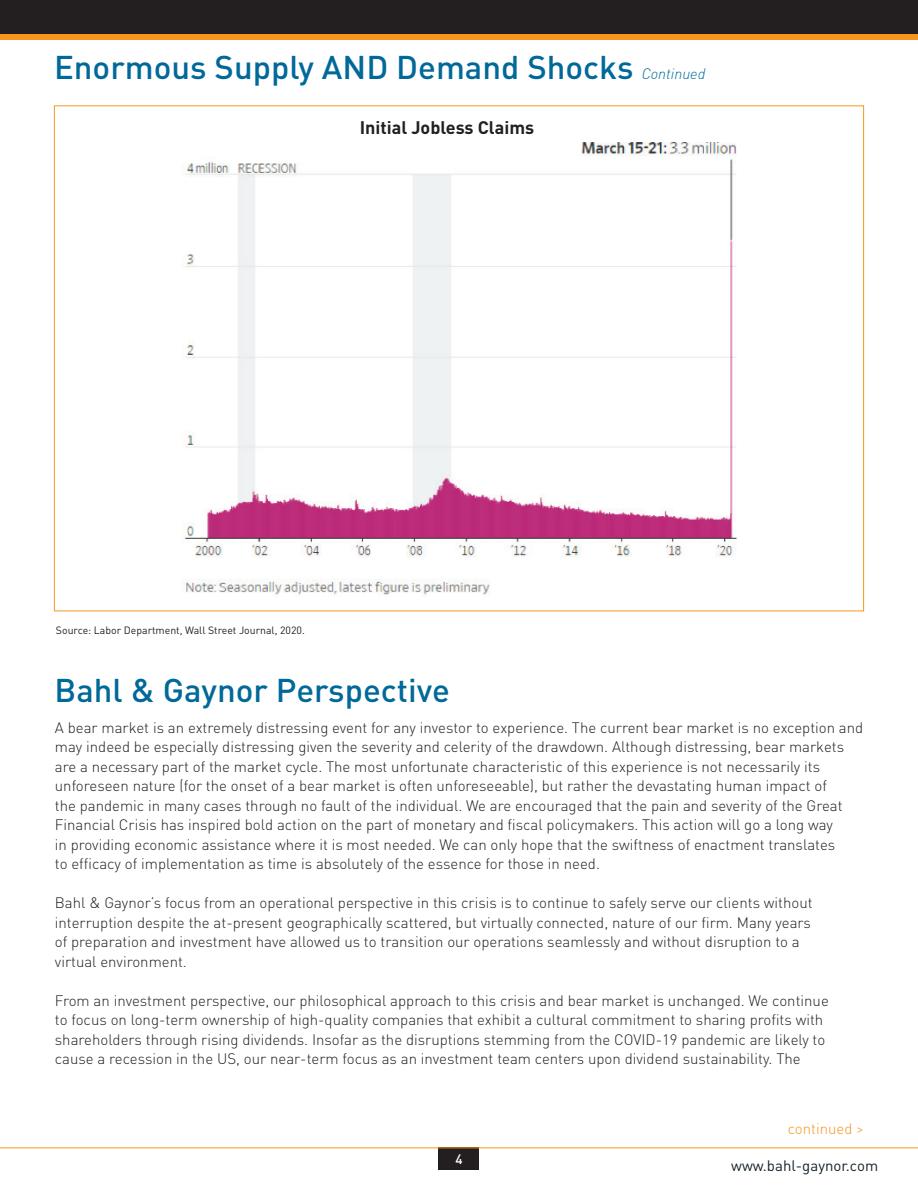
<style>
.page{position:relative;width:918px;height:1188px;background:#fff}
.page>*{position:absolute;margin:0;border:0;box-sizing:border-box;transform-origin:0 0}
.t1{font:500 32.55px "DIN Pro";color:#006999}
.t2{font:700 18px "DIN Pro";color:#231f20}
.t3{font:300 15px/19.5px "DIN Pro";color:#231f20}
.t4{font:15px "DIN Pro";color:#17222a}
.t5{font:300 15px "DIN Pro";color:#f7951f}
.t6{font:500 13.5px "DIN Pro";color:#fff}
.t7{font:10.5px "DIN Pro";color:#231f20}
.s1{font-family:"DIN";font-weight:300;font-style:italic;font-size:15px}
</style>
<div class="page">
<div style="left:439px;top:1148px;width:40px;height:22px;background:#231f20"></div>
<hr style="left:0;top:1148px;width:918px;height:1px;background:#f7951f">
<div style="left:0;top:0;width:918px;height:38px;background:#231f20"></div>
<div style="left:0;top:34px;width:918px;height:5px;background:#f7951f"></div>
<img style="left:183px;top:142px;width:554px;height:453px">
<h1 class="t1" style="left:54px;top:45px;width:653px">Enormous Supply AND Demand Shocks <span class="s1">Continued</span></h1>
<p class="t2" style="left:360px;top:116px;width:176px">Initial Jobless Claims</p>
<p class="t7" style="left:56px;top:623px;width:250px">Source: Labor Department, Wall Street Journal, 2020.</p>
<h1 class="t1" style="left:54px;top:668px;width:397px">Bahl &amp; Gaynor Perspective</h1>
<p class="t3" style="left:55px;top:717px;width:810px">A bear market is an extremely distressing event for any investor to experience. The current bear market is no exception and may indeed be especially distressing given the severity and celerity of the drawdown. Although distressing, bear markets are a necessary part of the market cycle. The most unfortunate characteristic of this experience is not necessarily its unforeseen nature (for the onset of a bear market is often unforeseeable), but rather the devastating human impact of<br>the pandemic in many cases through no fault of the individual. We are encouraged that the pain and severity of the Great Financial Crisis has inspired bold action on the part of monetary and fiscal policymakers. This action will go a long way<br>in providing economic assistance where it is most needed. We can only hope that the swiftness of enactment translates<br>to efficacy of implementation as time is absolutely of the essence for those in need.</p>
<p class="t3" style="left:55px;top:892px;width:759px">Bahl &amp; Gaynor’s focus from an operational perspective in this crisis is to continue to safely serve our clients without interruption despite the at-present geographically scattered, but virtually connected, nature of our firm. Many years of preparation and investment have allowed us to transition our operations seamlessly and without disruption to a virtual environment.</p>
<p class="t3" style="left:55px;top:990px;width:775px">From an investment perspective, our philosophical approach to this crisis and bear market is unchanged. We continue to focus on long-term ownership of high-quality companies that exhibit a cultural commitment to sharing profits with shareholders through rising dividends. Insofar as the disruptions stemming from the COVID-19 pandemic are likely to cause a recession in the US, our near-term focus as an investment team centers upon dividend sustainability. The</p>
<p class="t6" style="left:455px;top:1150px;width:9px">4</p>
<p class="t5" style="left:788px;top:1118px;width:78px">continued &gt;</p>
<p class="t4" style="left:731px;top:1155px;width:149px">www.bahl-gaynor.com</p>
</div>
